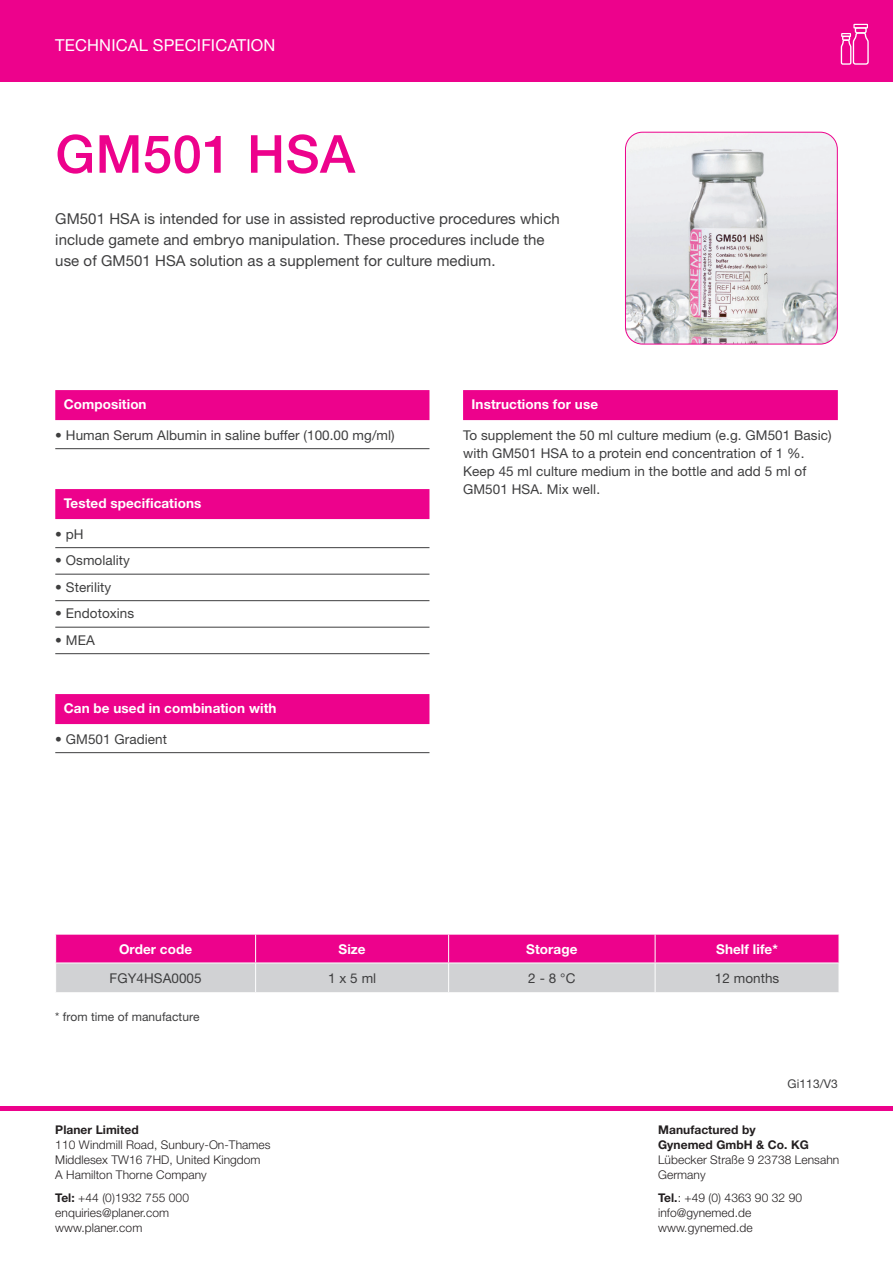
<style>
.page{position:relative;width:893px;height:1263px;background:#fff}
.page>*{position:absolute;margin:0;border:0;box-sizing:border-box;transform-origin:0 0}
.t1{font:500 52.5px "Helvetica Neue";letter-spacing:.01em;color:#ed028c}
.t2{font:16.5px "Helvetica Neue";letter-spacing:.01em;color:#fff}
.t3{font:15px/21px "Helvetica Neue";letter-spacing:.005em;color:#3e3e3f}
.t4{font:13.5px/18px "Helvetica Neue";letter-spacing:.005em;color:#3e3e3f}
.t5{font:700 13.5px "Helvetica Neue";letter-spacing:.005em;color:#fff}
.t6{font:300 12px/15px "Helvetica Neue";letter-spacing:.005em;color:#231f20}
.t7{font:700 12px/15px "Helvetica Neue";letter-spacing:.005em;color:#231f20}
.t8{font:12px "Helvetica Neue";letter-spacing:.005em;color:#3e3e3f}
.s1{font-weight:700}
</style>
<div class="page">
<hr style="left:0;top:1106px;width:893px;height:4px;background:#ed028c">
<div style="left:0;top:0;width:893px;height:82px;background:#ed028c"></div>
<div style="left:853px;top:24px;width:15px;height:5px;border:1px solid #fff"></div>
<svg style="left:840px;top:27px;width:29px;height:38px"></svg>
<div style="left:841px;top:33px;width:10px;height:4px;border:1px solid #fff"></div>
<img style="left:625px;top:132px;width:212px;height:212px">
<div style="left:625px;top:132px;width:213px;height:212px;border:1px solid #ed028c;border-radius:17px"></div>
<svg style="left:55px;top:934px;width:784px;height:58px;background:#df70b3"></svg>
<div style="left:463px;top:390px;width:375px;height:30px;background:#ed028c"></div>
<div style="left:55px;top:390px;width:374px;height:30px;background:#ed028c"></div>
<hr style="left:55px;top:448px;width:374px;height:1px;background:#3e3e3f">
<div style="left:55px;top:489px;width:374px;height:30px;background:#ed028c"></div>
<hr style="left:55px;top:547px;width:374px;height:1px;background:#3e3e3f">
<hr style="left:55px;top:574px;width:374px;height:1px;background:#3e3e3f">
<hr style="left:55px;top:600px;width:374px;height:1px;background:#3e3e3f">
<hr style="left:55px;top:627px;width:374px;height:1px;background:#3e3e3f">
<hr style="left:55px;top:653px;width:374px;height:1px;background:#3e3e3f">
<div style="left:55px;top:694px;width:374px;height:30px;background:#ed028c"></div>
<hr style="left:55px;top:752px;width:374px;height:1px;background:#3e3e3f">
<p class="t2" style="left:55px;top:35px;width:222px">TECHNICAL SPECIFICATION</p>
<h1 class="t1" style="left:55px;top:123px;width:301px">GM501 HSA</h1>
<p class="t3" style="left:55px;top:208px;width:506px">GM501 HSA is intended for use in assisted reproductive procedures which include gamete and embryo manipulation. These procedures include the use of GM501 HSA solution as a supplement for culture medium.</p>
<p class="t5" style="left:64px;top:396px;width:84px">Composition</p>
<p class="t4" style="left:55px;top:426px;width:341px">• Human Serum Albumin in saline buffer (100.00 mg/ml)</p>
<p class="t5" style="left:64px;top:495px;width:139px">Tested specifications</p>
<p class="t4" style="left:55px;top:525px;width:30px">• pH</p>
<p class="t4" style="left:55px;top:551px;width:76px">• Osmolality</p>
<p class="t4" style="left:55px;top:578px;width:57px">• Sterility</p>
<p class="t4" style="left:55px;top:604px;width:81px">• Endotoxins</p>
<p class="t4" style="left:55px;top:631px;width:41px">• MEA</p>
<p class="t5" style="left:64px;top:700px;width:214px">Can be used in combination with</p>
<p class="t4" style="left:55px;top:730px;width:113px">• GM501 Gradient</p>
<p class="t5" style="left:472px;top:396px;width:128px">Instructions for use</p>
<p class="t4" style="left:463px;top:426px;width:370px">To supplement the 50 ml culture medium (e.g. GM501 Basic) with GM501 HSA to a protein end concentration of 1 %.<br>Keep 45 ml culture medium in the bottle and add 5 ml of GM501 HSA. Mix well.</p>
<p class="t5" style="left:119px;top:941px;width:75px">Order code</p>
<p class="t5" style="left:338px;top:941px;width:29px">Size</p>
<p class="t5" style="left:526px;top:941px;width:53px">Storage</p>
<p class="t5" style="left:716px;top:941px;width:63px">Shelf life*</p>
<p class="t4" style="left:110px;top:969px;width:94px">FGY4HSA0005</p>
<p class="t4" style="left:328px;top:969px;width:50px">1 x 5 ml</p>
<p class="t4" style="left:528px;top:969px;width:49px">2 - 8 °C</p>
<p class="t4" style="left:715px;top:969px;width:66px">12 months</p>
<p class="t8" style="left:55px;top:1009px;width:146px">* from time of manufacture</p>
<p class="t7" style="left:55px;top:1121px;width:85px">Planer Limited</p>
<p class="t6" style="left:55px;top:1136px;width:217px">110 Windmill Road, Sunbury-On-Thames<br>Middlesex TW16 7HD, United Kingdom<br>A Hamilton Thorne Company</p>
<p class="t6" style="left:55px;top:1190px;width:135px"><span class="s1">Tel:</span> +44 (0)1932 755 000 enquiries@planer.com www.planer.com</p>
<p class="t8" style="left:788px;top:1077px;width:52px">Gi113/V3</p>
<p class="t7" style="left:658px;top:1121px;width:152px">Manufactured by<br>Gynemed GmbH &amp; Co. KG</p>
<p class="t6" style="left:658px;top:1151px;width:183px">Lübecker Straße 9 23738 Lensahn<br>Germany</p>
<p class="t6" style="left:658px;top:1190px;width:145px"><span class="s1">Tel.</span>: +49 (0) 4363 90 32 90 info@gynemed.de www.gynemed.de</p>
</div>
